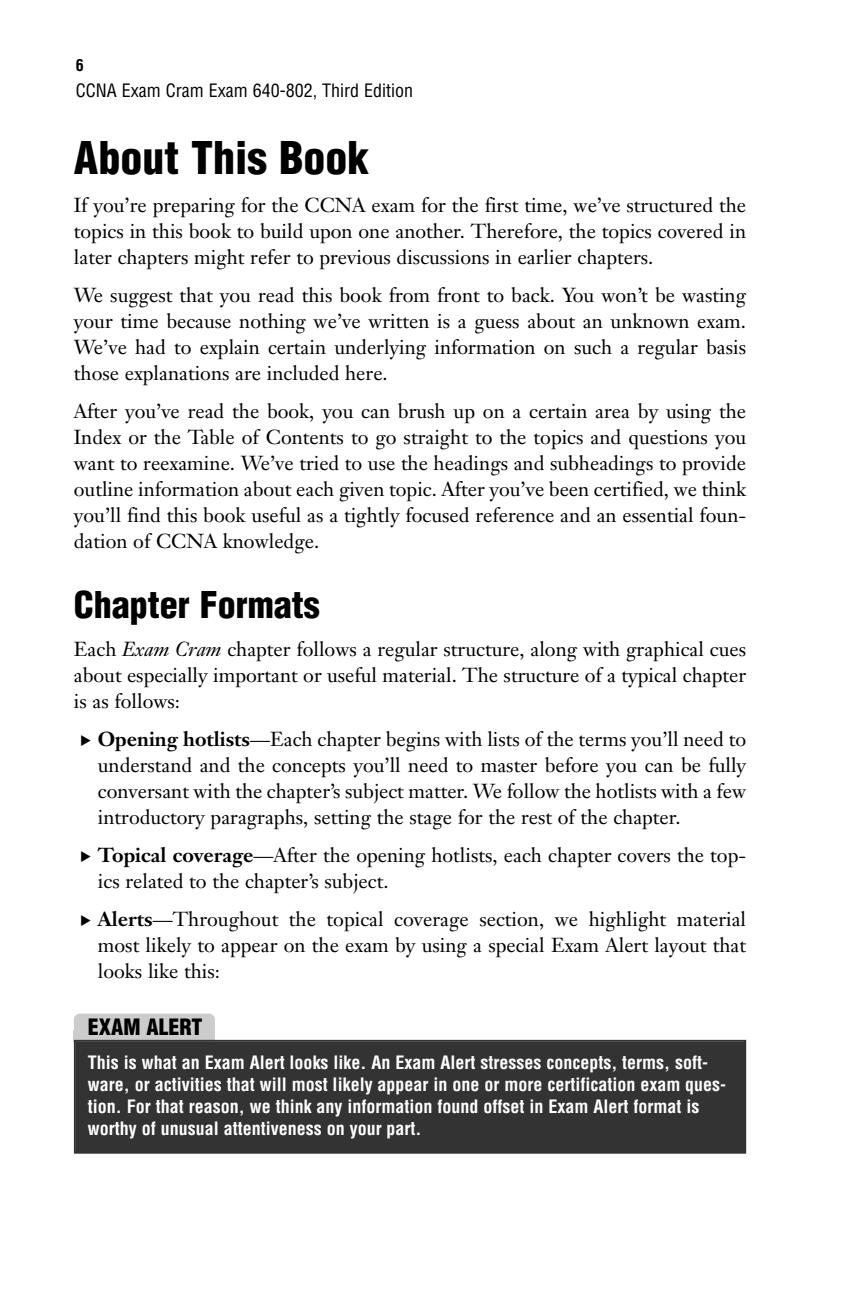
<style>
.page{position:relative;width:866px;height:1291px;background:#fff}
.page>*{position:absolute;margin:0;border:0;box-sizing:border-box;transform-origin:0 0}
.t1{font:900 condensed 44px "Helvetica";color:#000}
.t2{font:900 condensed 36px "Helvetica";color:#000}
.t3{font:900 condensed 22px "Helvetica";color:#000}
.t4{font:20px/26px "Janson Text";color:#000;text-align:justify}
.t5{font:700 condensed 18px/22px "Helvetica";color:#fff}
.t6{font:condensed 18px "Helvetica";color:#000}
.t7{font:700 condensed 16px "Helvetica";color:#000}
.s1{font-style:italic}
.s2{font-weight:700}
</style>
<div class="page">
<svg style="left:73px;top:1013px;width:674px;height:141px;background:#585858"></svg>
<p class="t7" style="left:76px;top:59px;width:9px">6</p>
<p class="t6" style="left:76px;top:83px;width:339px">CCNA Exam Cram Exam 640-802, Third Edition</p>
<p class="t1" style="left:74px;top:141px;width:297px">About This Book</p>
<p class="t4" style="left:74px;top:194px;width:673px">If you’re preparing for the CCNA exam for the first time, we’ve structured the topics in this book to build upon one another. Therefore, the topics covered in later chapters might refer to previous discussions in earlier chapters.</p>
<p class="t4" style="left:74px;top:284px;width:673px">We suggest that you read this book from front to back. You won’t be wasting your time because nothing we’ve written is a guess about an unknown exam.<br>We’ve had to explain certain underlying information on such a regular basis those explanations are included here.</p>
<p class="t4" style="left:74px;top:400px;width:674px">After you’ve read the book, you can brush up on a certain area by using the Index or the Table of Contents to go straight to the topics and questions you want to reexamine. We’ve tried to use the headings and subheadings to provide outline information about each given topic. After you’ve been certified, we think you’ll find this book useful as a tightly focused reference and an essential foun&shy;dation of CCNA knowledge.</p>
<p class="t2" style="left:74px;top:591px;width:247px">Chapter Formats</p>
<p class="t4" style="left:74px;top:638px;width:673px">Each <span class="s1">Exam Cram</span> chapter follows a regular structure, along with graphical cues about especially important or useful material. The structure of a typical chapter is as follows:</p>
<p class="t4" style="left:98px;top:728px;width:650px"><span class="s2">Opening hotlists</span>—Each chapter begins with lists of the terms you’ll need to understand and the concepts you’ll need to master before you can be fully conversant with the chapter’s subject matter. We follow the hotlists with a few introductory paragraphs, setting the stage for the rest of the chapter.</p>
<p class="t4" style="left:98px;top:844px;width:650px"><span class="s2">Topical coverage</span>—After the opening hotlists, each chapter covers the top&shy;ics related to the chapter’s subject.</p>
<p class="t4" style="left:98px;top:908px;width:649px"><span class="s2">Alerts</span>—Throughout the topical coverage section, we highlight material most likely to appear on the exam by using a special Exam Alert layout that looks like this:</p>
<p class="t3" style="left:88px;top:1019px;width:116px">EXAM ALERT</p>
<p class="t5" style="left:88px;top:1053px;width:640px">This is what an Exam Alert looks like. An Exam Alert stresses concepts, terms, soft&shy;ware, or activities that will most likely appear in one or more certification exam ques&shy;tion. For that reason, we think any information found offset in Exam Alert format is worthy of unusual attentiveness on your part.</p>
</div>
